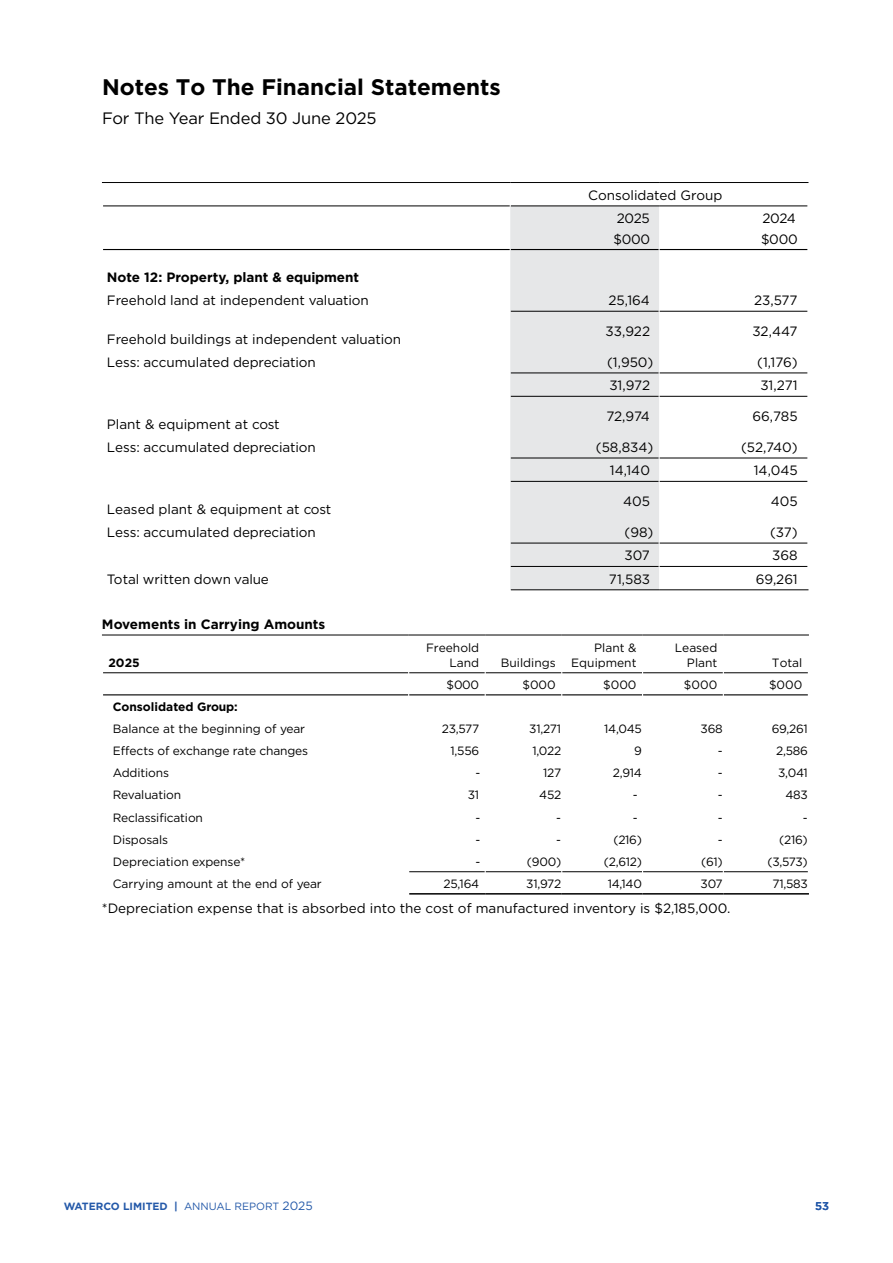
<style>
.page{position:relative;width:893px;height:1263px;background:#fff}
.page>*{position:absolute;margin:0;border:0;box-sizing:border-box;transform-origin:0 0}
.t1{font:700 22.5px "Gotham HTF";color:#000}
.t2{font:16.5px "Gotham HTF";letter-spacing:-.01em;color:#000}
.t3{font:13.5px/23.4px "Gotham HTF";color:#000}
.t4{font:700 13.5px "Gotham HTF";color:#000}
.t5{font:12px/14.4px "Gotham HTF";letter-spacing:-.01em;color:#000;text-align:right}
.t6{font:700 12px "Gotham HTF";color:#000}
.t7{font:500 11.25px "Gotham HTF";color:#2459a9}
.t8{font:700 10.5px "Gotham HTF";color:#2459a9}
.s1{font-weight:400}
.s2{font-weight:400;font-size:12px}
</style>
<div class="page">
<div style="left:510px;top:206px;width:149px;height:384px;background:#e6e7e8"></div>
<hr style="left:102px;top:182px;width:408px;height:1px;background:#000">
<hr style="left:510px;top:182px;width:149px;height:1px;background:#000">
<hr style="left:659px;top:182px;width:149px;height:1px;background:#000">
<hr style="left:103px;top:206px;width:407px;height:1px;background:#000">
<hr style="left:511px;top:206px;width:148px;height:1px;background:#000">
<hr style="left:659px;top:206px;width:148px;height:1px;background:#000">
<hr style="left:103px;top:249px;width:407px;height:1px;background:#000">
<hr style="left:511px;top:249px;width:147px;height:1px;background:#000">
<hr style="left:660px;top:249px;width:147px;height:1px;background:#000">
<hr style="left:511px;top:311px;width:147px;height:1px;background:#000">
<hr style="left:660px;top:311px;width:147px;height:1px;background:#000">
<hr style="left:511px;top:373px;width:147px;height:1px;background:#000">
<hr style="left:660px;top:373px;width:147px;height:1px;background:#000">
<hr style="left:511px;top:396px;width:147px;height:1px;background:#000">
<hr style="left:660px;top:396px;width:147px;height:1px;background:#000">
<hr style="left:511px;top:458px;width:147px;height:1px;background:#000">
<hr style="left:660px;top:458px;width:147px;height:1px;background:#000">
<hr style="left:511px;top:481px;width:147px;height:1px;background:#000">
<hr style="left:660px;top:481px;width:147px;height:1px;background:#000">
<hr style="left:511px;top:543px;width:147px;height:1px;background:#000">
<hr style="left:660px;top:543px;width:147px;height:1px;background:#000">
<hr style="left:511px;top:566px;width:147px;height:1px;background:#000">
<hr style="left:660px;top:566px;width:147px;height:1px;background:#000">
<hr style="left:511px;top:589px;width:148px;height:1px;background:#000">
<hr style="left:659px;top:589px;width:149px;height:1px;background:#000">
<hr style="left:102px;top:635px;width:307px;height:1px;background:#000">
<hr style="left:409px;top:635px;width:76px;height:1px;background:#000">
<hr style="left:485px;top:635px;width:77px;height:1px;background:#000">
<hr style="left:562px;top:635px;width:81px;height:1px;background:#000">
<hr style="left:643px;top:635px;width:80px;height:1px;background:#000">
<hr style="left:723px;top:635px;width:86px;height:1px;background:#000">
<hr style="left:103px;top:672px;width:305px;height:1px;background:#000">
<hr style="left:409px;top:672px;width:76px;height:1px;background:#000">
<hr style="left:486px;top:672px;width:75px;height:1px;background:#000">
<hr style="left:562px;top:672px;width:80px;height:1px;background:#000">
<hr style="left:643px;top:672px;width:80px;height:1px;background:#000">
<hr style="left:724px;top:672px;width:84px;height:1px;background:#000">
<hr style="left:103px;top:694px;width:305px;height:1px;background:#000">
<hr style="left:409px;top:694px;width:76px;height:1px;background:#000">
<hr style="left:486px;top:694px;width:75px;height:1px;background:#000">
<hr style="left:562px;top:694px;width:80px;height:1px;background:#000">
<hr style="left:643px;top:694px;width:80px;height:1px;background:#000">
<hr style="left:724px;top:694px;width:84px;height:1px;background:#000">
<hr style="left:409px;top:871px;width:76px;height:1px;background:#000">
<hr style="left:486px;top:871px;width:75px;height:1px;background:#000">
<hr style="left:562px;top:871px;width:80px;height:1px;background:#000">
<hr style="left:643px;top:871px;width:80px;height:1px;background:#000">
<hr style="left:724px;top:871px;width:84px;height:1px;background:#000">
<hr style="left:409px;top:893px;width:76px;height:1px;background:#000">
<hr style="left:485px;top:893px;width:77px;height:1px;background:#000">
<hr style="left:562px;top:893px;width:81px;height:1px;background:#000">
<hr style="left:643px;top:893px;width:80px;height:1px;background:#000">
<hr style="left:723px;top:893px;width:86px;height:1px;background:#000">
<h1 class="t1" style="left:102px;top:75px;width:400px">Notes To The Financial Statements</h1>
<p class="t2" style="left:102px;top:109px;width:276px">For The Year Ended 30 June 2025</p>
<p class="t3" style="left:617px;top:183px;width:107px;text-indent:-29px">Consolidated Group<br>2025</p>
<p class="t3" style="left:613px;top:227px;width:38px">$000</p>
<p class="t3" style="left:761px;top:208px;width:38px;line-height:20.2px">2024 $000</p>
<p class="t4" style="left:107px;top:269px;width:254px">Note 12: Property, plant &amp; equipment</p>
<p class="t3" style="left:107px;top:289px;width:263px">Freehold land at independent valuation</p>
<p class="t3" style="left:608px;top:289px;width:43px">25,164</p>
<p class="t3" style="left:754px;top:289px;width:45px">23,577</p>
<p class="t3" style="left:107px;top:327px;width:296px">Freehold buildings at independent valuation</p>
<p class="t3" style="left:605px;top:319px;width:46px">33,922</p>
<p class="t3" style="left:752px;top:319px;width:47px">32,447</p>
<p class="t3" style="left:107px;top:350px;width:210px">Less: accumulated depreciation</p>
<p class="t3" style="left:607px;top:350px;width:48px">(1,950)</p>
<p class="t3" style="left:757px;top:350px;width:42px">(1,176)</p>
<p class="t3" style="left:609px;top:374px;width:42px">31,972</p>
<p class="t3" style="left:760px;top:374px;width:39px">31,271</p>
<p class="t3" style="left:107px;top:412px;width:174px">Plant &amp; equipment at cost</p>
<p class="t3" style="left:606px;top:404px;width:45px">72,974</p>
<p class="t3" style="left:752px;top:404px;width:47px">66,785</p>
<p class="t3" style="left:107px;top:435px;width:210px">Less: accumulated depreciation</p>
<p class="t3" style="left:596px;top:435px;width:59px">(58,834)</p>
<p class="t3" style="left:741px;top:435px;width:58px">(52,740)</p>
<p class="t3" style="left:610px;top:459px;width:42px">14,140</p>
<p class="t3" style="left:754px;top:459px;width:45px">14,045</p>
<p class="t3" style="left:107px;top:497px;width:226px">Leased plant &amp; equipment at cost</p>
<p class="t3" style="left:623px;top:489px;width:28px">405</p>
<p class="t3" style="left:771px;top:489px;width:28px">405</p>
<p class="t3" style="left:107px;top:520px;width:210px">Less: accumulated depreciation</p>
<p class="t3" style="left:624px;top:520px;width:30px">(98)</p>
<p class="t3" style="left:770px;top:520px;width:29px">(37)</p>
<p class="t3" style="left:624px;top:544px;width:27px">307</p>
<p class="t3" style="left:772px;top:544px;width:27px">368</p>
<p class="t3" style="left:107px;top:567px;width:164px">Total written down value</p>
<p class="t3" style="left:609px;top:567px;width:43px">71,583</p>
<p class="t3" style="left:756px;top:567px;width:43px">69,261</p>
<p class="t4" style="left:102px;top:616px;width:225px">Movements in Carrying Amounts</p>
<p class="t6" style="left:109px;top:656px;width:33px">2025</p>
<p class="t5" style="left:571px;top:641px;width:67px">Plant &amp;<br>Equipment</p>
<p class="t5" style="left:675px;top:641px;width:44px">Leased<br>Plant</p>
<p class="t5" style="left:426px;top:641px;width:55px">Freehold<br>Land</p>
<p class="t5" style="left:501px;top:655px;width:56px">Buildings</p>
<p class="t5" style="left:772px;top:655px;width:32px">Total</p>
<p class="t5" style="left:447px;top:677px;width:34px">$000</p>
<p class="t5" style="left:522px;top:677px;width:35px">$000</p>
<p class="t5" style="left:603px;top:677px;width:35px">$000</p>
<p class="t5" style="left:684px;top:677px;width:35px">$000</p>
<p class="t5" style="left:769px;top:677px;width:35px">$000</p>
<p class="t6" style="left:113px;top:700px;width:126px">Consolidated Group:</p>
<p class="t5" style="left:113px;top:721px;width:194px">Balance at the beginning of year</p>
<p class="t5" style="left:442px;top:721px;width:39px">23,577</p>
<p class="t5" style="left:529px;top:721px;width:33px">31,271</p>
<p class="t5" style="left:604px;top:721px;width:39px">14,045</p>
<p class="t5" style="left:701px;top:721px;width:24px">368</p>
<p class="t5" style="left:772px;top:721px;width:37px">69,261</p>
<p class="t5" style="left:113px;top:743px;width:197px">Effects of exchange rate changes</p>
<p class="t5" style="left:451px;top:743px;width:30px">1,556</p>
<p class="t5" style="left:532px;top:743px;width:30px">1,022</p>
<p class="t5" style="left:634px;top:743px;width:9px">9</p>
<p class="t5" style="left:718px;top:743px;width:6px">-</p>
<p class="t5" style="left:776px;top:743px;width:33px">2,586</p>
<p class="t5" style="left:113px;top:766px;width:58px">Additions</p>
<p class="t5" style="left:475px;top:766px;width:6px">-</p>
<p class="t5" style="left:543px;top:766px;width:19px">127</p>
<p class="t5" style="left:613px;top:766px;width:31px">2,914</p>
<p class="t5" style="left:718px;top:766px;width:6px">-</p>
<p class="t5" style="left:778px;top:766px;width:31px">3,041</p>
<p class="t5" style="left:113px;top:788px;width:70px">Revaluation</p>
<p class="t5" style="left:468px;top:788px;width:13px">31</p>
<p class="t5" style="left:539px;top:788px;width:23px">452</p>
<p class="t5" style="left:633px;top:788px;width:6px">-</p>
<p class="t5" style="left:718px;top:788px;width:6px">-</p>
<p class="t5" style="left:785px;top:788px;width:24px">483</p>
<p class="t5" style="left:113px;top:810px;width:92px">Reclassification</p>
<p class="t5" style="left:475px;top:810px;width:6px">-</p>
<p class="t5" style="left:556px;top:810px;width:6px">-</p>
<p class="t5" style="left:633px;top:810px;width:6px">-</p>
<p class="t5" style="left:718px;top:810px;width:6px">-</p>
<p class="t5" style="left:803px;top:810px;width:6px">-</p>
<p class="t5" style="left:113px;top:832px;width:57px">Disposals</p>
<p class="t5" style="left:475px;top:832px;width:6px">-</p>
<p class="t5" style="left:556px;top:832px;width:6px">-</p>
<p class="t5" style="left:613px;top:832px;width:30px">(216)</p>
<p class="t5" style="left:718px;top:832px;width:6px">-</p>
<p class="t5" style="left:779px;top:832px;width:30px">(216)</p>
<p class="t5" style="left:113px;top:854px;width:134px">Depreciation expense*</p>
<p class="t5" style="left:475px;top:854px;width:6px">-</p>
<p class="t5" style="left:527px;top:854px;width:36px">(900)</p>
<p class="t5" style="left:604px;top:854px;width:40px">(2,612)</p>
<p class="t5" style="left:701px;top:854px;width:23px">(61)</p>
<p class="t5" style="left:767px;top:854px;width:42px">(3,573)</p>
<p class="t5" style="left:113px;top:876px;width:210px">Carrying amount at the end of year</p>
<p class="t5" style="left:444px;top:876px;width:37px">25,164</p>
<p class="t5" style="left:526px;top:876px;width:36px">31,972</p>
<p class="t5" style="left:608px;top:876px;width:36px">14,140</p>
<p class="t5" style="left:701px;top:876px;width:24px">307</p>
<p class="t5" style="left:772px;top:876px;width:37px">71,583</p>
<p class="t3" style="left:102px;top:896px;width:630px">*Depreciation expense that is absorbed into the cost of manufactured inventory is $2,185,000.</p>
<p class="t8" style="left:64px;top:1200px;width:250px">WATERCO LIMITED | <span class="s1">ANNUAL REPORT</span> <span class="s2">2025</span></p>
<p class="t7" style="left:815px;top:1199px;width:15px">53</p>
</div>
